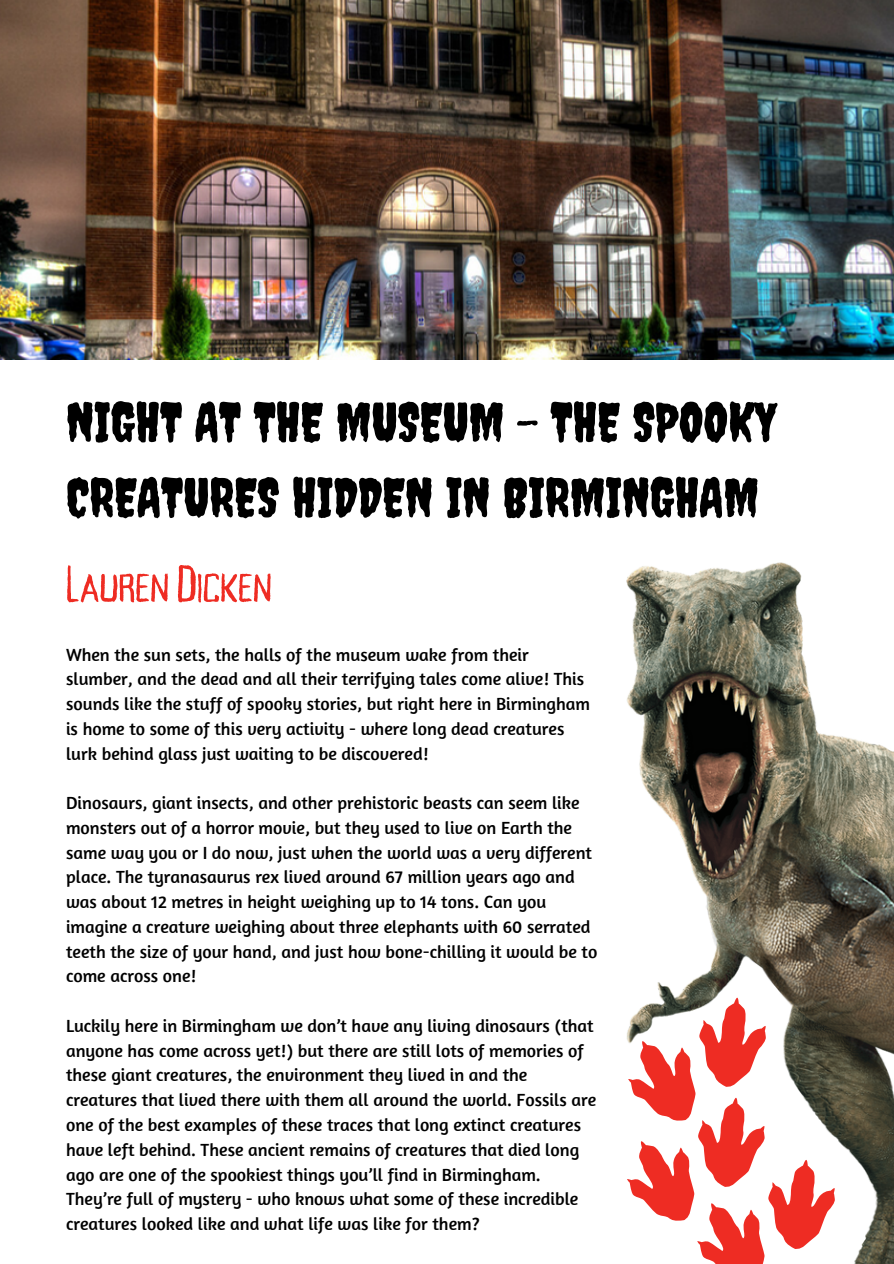
<style>
.page{position:relative;width:894px;height:1264px;background:#fff}
.page>*{position:absolute;margin:0;border:0;box-sizing:border-box;transform-origin:0 0}
.t1{font:54px/75.3px "Creepster";color:#000}
.t2{font:52.5px "Tallow Sans TC Pen";color:#ee2c23}
.t3{font:18px/24.8px "Amaranth";color:#000}
</style>
<div class="page">
<img style="left:0;top:0;width:893px;height:359px">
<img style="left:626px;top:562px;width:267px;height:701px">
<svg style="left:626px;top:997px;width:208px;height:266px"></svg>
<p class="t1" style="left:66px;top:384px;width:711px">NIGHT AT THE MUSEUM - THE SPOOKY<br>CREATURES HIDDEN IN BIRMINGHAM</p>
<p class="t2" style="left:66px;top:555px;width:207px">LaurenDicken</p>
<h2 class="t3" style="left:66px;top:641px;width:525px">When the sun sets, the halls of the museum wake from their slumber, and the dead and all their terrifying tales come alive! This sounds like the stuff of spooky stories, but right here in Birmingham is home to some of this very activity - where long dead creatures lurk behind glass just waiting to be discovered!</h2>
<p class="t3" style="left:66px;top:790px;width:532px">Dinosaurs, giant insects, and other prehistoric beasts can seem like monsters out of a horror movie, but they used to live on Earth the same way you or I do now, just when the world was a very different place. The tyranasaurus rex lived around 67 million years ago and was about 12 metres in height weighing up to 14 tons. Can you imagine a creature weighing about three elephants with 60 serrated teeth the size of your hand, and just how bone-chilling it would be to come across one!</p>
<p class="t3" style="left:66px;top:1012px;width:531px">Luckily here in Birmingham we don’t have any living dinosaurs (that anyone has come across yet!) but there are still lots of memories of these giant creatures, the environment they lived in and the creatures that lived there with them all around the world. Fossils are one of the best examples of these traces that long extinct creatures have left behind. These ancient remains of creatures that died long ago are one of the spookiest things you’ll find in Birmingham.<br>They’re full of mystery - who knows what some of these incredible creatures looked like and what life was like for them?</p>
</div>
